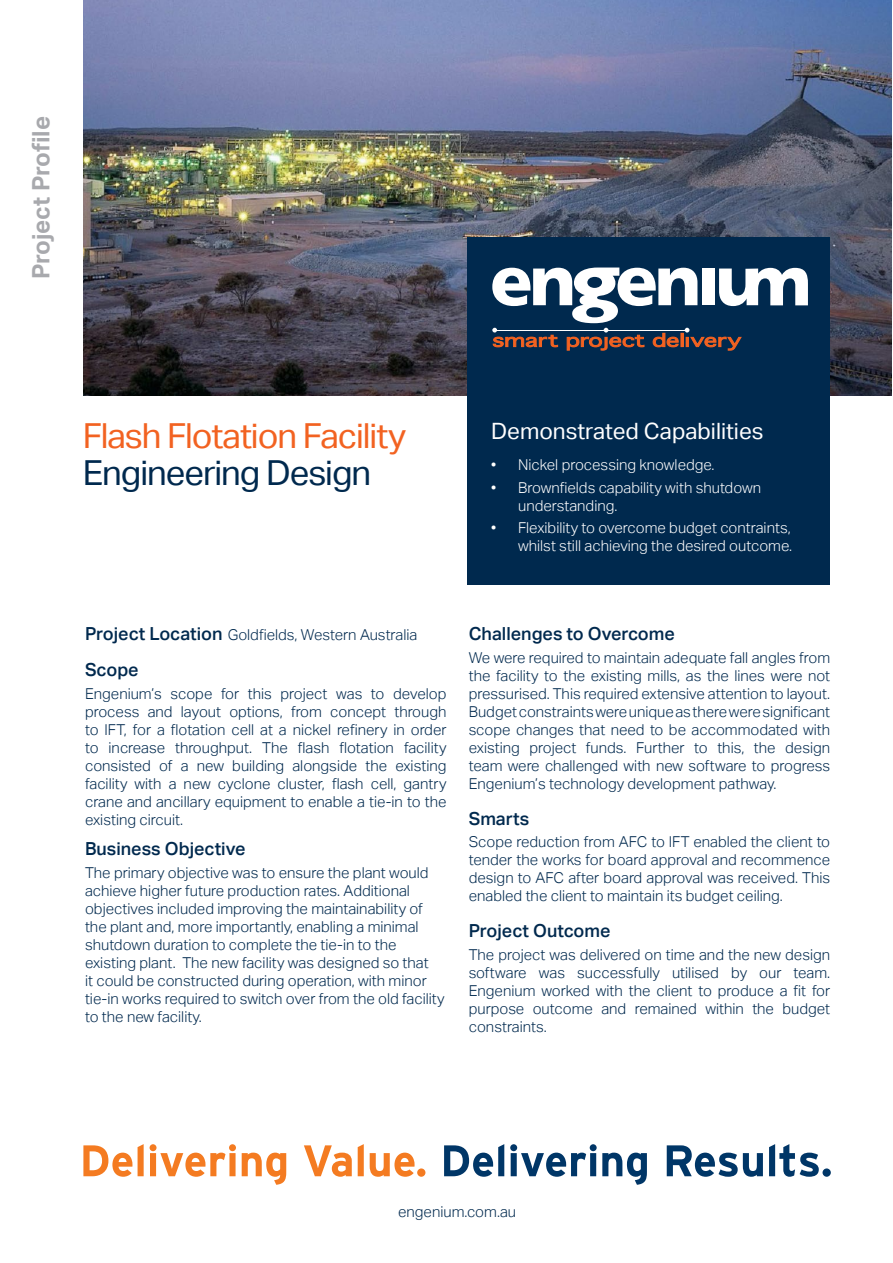
<style>
.page{position:relative;width:893px;height:1263px;background:#fff}
.page>*{position:absolute;margin:0;border:0;box-sizing:border-box;transform-origin:0 0}
.t1{font:34.5px "Aktiv Grotesk";letter-spacing:-.03em;color:#f26221}
.t2{font:34.5px "Aktiv Grotesk";letter-spacing:-.03em;color:#00294e}
.t3{font:700 24px "Aktiv Grotesk";color:#a8a9ad}
.t4{font:22.5px "Aktiv Grotesk";color:#fff}
.t5{font:500 18px "Aktiv Grotesk";color:#00294e}
.t6{font:300 15px/18px "Aktiv Grotesk";color:#00294e;text-align:justify}
.t7{font:300 15px/18px "Aktiv Grotesk";color:#fff}
.s1{font-weight:500;font-size:18px}
</style>
<div class="page">
<img style="left:83px;top:0;width:809px;height:396px">
<div style="left:468px;top:237px;width:362px;height:348px;background:#00294e"></div>
<svg style="left:492px;top:268px;width:316px;height:83px"></svg>
<svg style="left:444px;top:1144px;width:387px;height:41px"></svg>
<svg style="left:83px;top:1144px;width:342px;height:41px"></svg>
<p class="t3" style="left:27px;top:279px;width:165px;rotate:-90deg">Project Profile</p>
<p class="t1" style="left:83px;top:416px;width:325px">Flash Flotation Facility</p>
<p class="t2" style="left:83px;top:453px;width:290px">Engineering Design</p>
<p class="t4" style="left:491px;top:418px;width:274px">Demonstrated Capabilities</p>
<p class="t7" style="left:491px;top:456px;width:225px">• Nickel processing knowledge.</p>
<p class="t7" style="left:518px;top:479px;width:244px;text-indent:-27px">• Brownfields capability with shutdown understanding.</p>
<p class="t7" style="left:491px;top:519px;width:302px;text-align:right">• Flexibility to overcome budget contraints, whilst still achieving the desired outcome.</p>
<p class="t6" style="left:85px;top:626px;width:334px"><span class="s1">Project Location</span> Goldfields, Western Australia</p>
<p class="t5" style="left:85px;top:660px;width:55px">Scope</p>
<p class="t6" style="left:85px;top:685px;width:363px">Engenium’s scope for this project was to develop process and layout options, from concept through to IFT, for a flotation cell at a nickel refinery in order to increase throughput. The flash flotation facility consisted of a new building alongside the existing facility with a new cyclone cluster, flash cell, gantry crane and ancillary equipment to enable a tie-in to the existing circuit.</p>
<p class="t5" style="left:85px;top:839px;width:162px">Business Objective</p>
<p class="t6" style="left:85px;top:864px;width:361px;text-align:left">The primary objective was to ensure the plant would achieve higher future production rates. Additional objectives included improving the maintainability of the plant and, more importantly, enabling a minimal shutdown duration to complete the tie-in to the existing plant. The new facility was designed so that<br>it could be constructed during operation, with minor tie-in works required to switch over from the old facility to the new facility.</p>
<p class="t5" style="left:469px;top:624px;width:208px">Challenges to Overcome</p>
<p class="t6" style="left:469px;top:649px;width:363px">We were required to maintain adequate fall angles from the facility to the existing mills, as the lines were not pressurised. This required extensive attention to layout.<br>Budget constraints were unique as there were significant scope changes that need to be accommodated with existing project funds. Further to this, the design team were challenged with new software to progress Engenium’s technology development pathway.</p>
<p class="t5" style="left:469px;top:808px;width:62px">Smarts</p>
<p class="t6" style="left:469px;top:833px;width:363px">Scope reduction from AFC to IFT enabled the client to tender the works for board approval and recommence design to AFC after board approval was received. This enabled the client to maintain its budget ceiling.</p>
<p class="t5" style="left:469px;top:921px;width:143px">Project Outcome</p>
<p class="t6" style="left:469px;top:946px;width:363px">The project was delivered on time and the new design software was successfully utilised by our team.<br>Engenium worked with the client to produce a fit for purpose outcome and remained within the budget constraints.</p>
<p class="t6" style="left:398px;top:1203px;width:119px">engenium.com.au</p>
</div>
